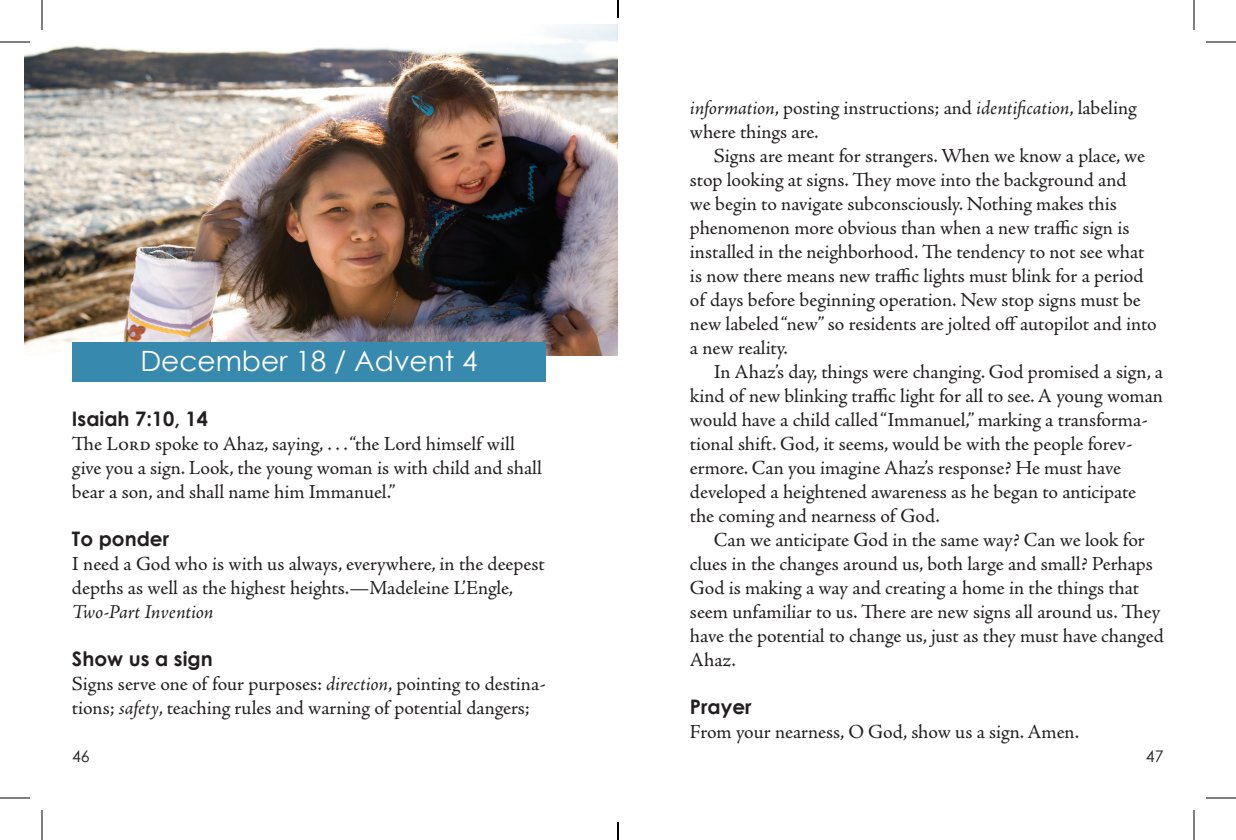
<style>
.page{position:relative;width:1236px;height:840px;background:#fff}
.page>*{position:absolute;margin:0;border:0;box-sizing:border-box;transform-origin:0 0}
.t1{font:28px "Century Gothic";color:#fff}
.t2{font:20px/24px "Adobe Jenson Pro";color:#231f20}
.t3{font:700 20px "Century Gothic";color:#231f20}
.t4{font:italic 20px "Adobe Jenson Pro";letter-spacing:-.005em;color:#231f20}
.t5{font:16px "Century Gothic";color:#231f20}
.s1{font-style:italic}
</style>
<div class="page">
<img style="left:24px;top:24px;width:594px;height:331px">
<div style="left:72px;top:342px;width:474px;height:40px;background:#3789ad"></div>
<hr style="left:0;top:41px;width:30px;height:2px;background:#fff">
<hr style="left:41px;top:0;width:2px;height:30px;background:#fff">
<hr style="left:0;top:42px;width:30px;height:1px;background:#000">
<hr style="left:1206px;top:42px;width:30px;height:1px;background:#000">
<hr style="left:0;top:798px;width:30px;height:1px;background:#000">
<hr style="left:1206px;top:798px;width:30px;height:1px;background:#000">
<hr style="left:42px;top:0;width:1px;height:30px;background:#000">
<hr style="left:42px;top:810px;width:1px;height:30px;background:#000">
<hr style="left:1194px;top:0;width:1px;height:30px;background:#000">
<hr style="left:1194px;top:810px;width:1px;height:30px;background:#000">
<svg style="left:617px;top:0;width:2px;height:18px"></svg>
<svg style="left:617px;top:822px;width:2px;height:18px"></svg>
<h1 class="t1" style="left:140px;top:343px;width:339px">December 18 / Advent 4</h1>
<p class="t3" style="left:72px;top:406px;width:138px">Isaiah 7:10, 14</p>
<p class="t2" style="left:72px;top:432px;width:471px">The Lord spoke to Ahaz, saying, . . . “the Lord himself will give you a sign. Look, the young woman is with child and shall bear a son, and shall name him Immanuel.”</p>
<p class="t3" style="left:72px;top:526px;width:99px">To ponder</p>
<p class="t2" style="left:72px;top:552px;width:474px">I need a God who is with us always, everywhere, in the deepest depths as well as the highest heights.—Madeleine L’Engle,</p>
<p class="t4" style="left:72px;top:600px;width:143px">Two-Part Invention</p>
<p class="t3" style="left:72px;top:646px;width:142px">Show us a sign</p>
<p class="t2" style="left:72px;top:672px;width:476px">Signs serve one of four purposes: <span class="s1">direction</span>, pointing to destina&shy;tions; <span class="s1">safety</span>, teaching rules and warning of potential dangers;</p>
<p class="t2" style="left:690px;top:96px;width:448px"><span class="s1">information</span>, posting instructions; and <span class="s1">identification</span>, labeling where things are.</p>
<p class="t2" style="left:690px;top:144px;width:468px;text-indent:24px">Signs are meant for strangers. When we know a place, we stop looking at signs. They move into the background and<br>we begin to navigate subconsciously. Nothing makes this phenomenon more obvious than when a new traffic sign is installed in the neighborhood. The tendency to not see what is now there means new traffic lights must blink for a period of days before beginning operation. New stop signs must be new labeled “new” so residents are jolted off autopilot and into a new reality.</p>
<p class="t2" style="left:690px;top:360px;width:475px;text-indent:24px">In Ahaz’s day, things were changing. God promised a sign, a kind of new blinking traffic light for all to see. A young woman would have a child called “Immanuel,” marking a transforma&shy;tional shift. God, it seems, would be with the people forev&shy;ermore. Can you imagine Ahaz’s response? He must have developed a heightened awareness as he began to anticipate the coming and nearness of God.</p>
<p class="t2" style="left:690px;top:528px;width:475px;text-indent:24px">Can we anticipate God in the same way? Can we look for clues in the changes around us, both large and small? Perhaps God is making a way and creating a home in the things that seem unfamiliar to us. There are new signs all around us. They have the potential to change us, just as they must have changed Ahaz.</p>
<p class="t3" style="left:690px;top:694px;width:63px">Prayer</p>
<p class="t2" style="left:690px;top:720px;width:391px">From your nearness, O God, show us a sign. Amen.</p>
<p class="t5" style="left:72px;top:746px;width:19px">46</p>
<p class="t5" style="left:1146px;top:746px;width:19px">47</p>
</div>
